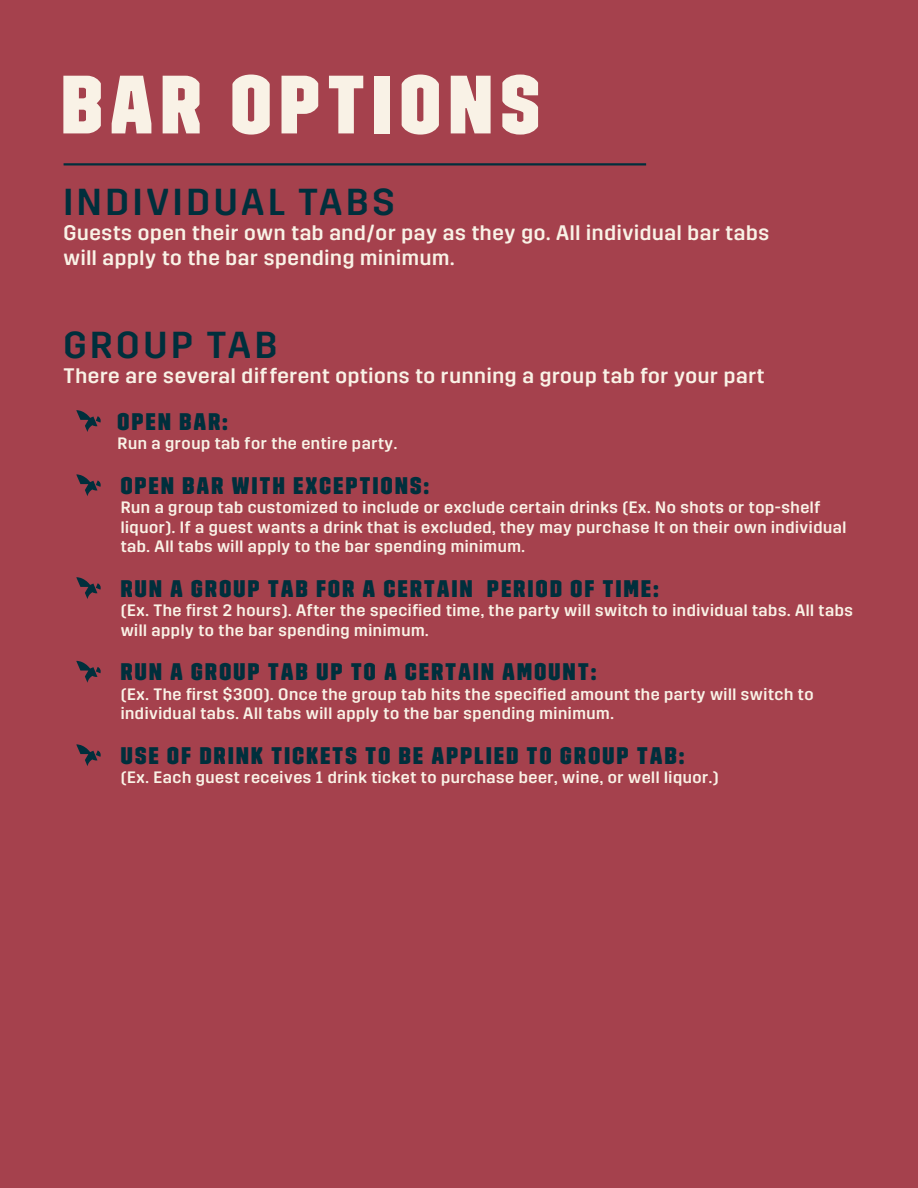
<style>
.page{position:relative;width:918px;height:1188px;background:#a5414d}
.page>*{position:absolute;margin:0;border:0;box-sizing:border-box;transform-origin:0 0}
.t1{font:82.5px "Trim Poster Average";letter-spacing:.1em;color:#f9f2e6}
.t2{font:500 37.5px "Trim";letter-spacing:.1em;color:#002f3c}
.t3{font:24px "Trim Poster Average";letter-spacing:.1em;color:#002f3c}
.t4{font:500 21px/25.2px "Trim";letter-spacing:.035em;color:#f9f2e6}
.t5{font:500 16.5px/19.5px "Trim";letter-spacing:.035em;color:#f9f2e6}
</style>
<div class="page">
<hr style="left:64px;top:163px;width:582px;height:2px;background:#002f3c">
<svg style="left:76px;top:410px;width:25px;height:22px"></svg>
<svg style="left:76px;top:474px;width:25px;height:22px"></svg>
<svg style="left:76px;top:577px;width:25px;height:22px"></svg>
<svg style="left:76px;top:661px;width:25px;height:22px"></svg>
<svg style="left:76px;top:744px;width:25px;height:22px"></svg>
<h1 class="t1" style="left:61px;top:63px;width:480px">BAR OPTIONS</h1>
<h2 class="t2" style="left:63px;top:180px;width:333px">INDIVIDUAL TABS</h2>
<p class="t4" style="left:63px;top:220px;width:707px">Guests open their own tab and/or pay as they go. All individual bar tabs will apply to the bar spending minimum.</p>
<h2 class="t2" style="left:63px;top:323px;width:215px">GROUP TAB</h2>
<p class="t4" style="left:63px;top:363px;width:703px">There are several different options to running a group tab for your part</p>
<h3 class="t3" style="left:118px;top:409px;width:111px">OPEN BAR:</h3>
<p class="t5" style="left:118px;top:434px;width:281px">Run a group tab for the entire party.</p>
<h3 class="t3" style="left:121px;top:473px;width:310px">OPEN BAR WITH EXCEPTIONS:</h3>
<p class="t5" style="left:121px;top:498px;width:727px">Run a group tab customized to include or exclude certain drinks (Ex. No shots or top-shelf liquor). If a guest wants a drink that is excluded, they may purchase It on their own individual tab. All tabs will apply to the bar spending minimum.</p>
<h3 class="t3" style="left:121px;top:576px;width:539px">RUN A GROUP TAB FOR A CERTAIN PERIOD OF TIME:</h3>
<p class="t5" style="left:121px;top:601px;width:734px">(Ex. The first 2 hours). After the specified time, the party will switch to individual tabs. All tabs will apply to the bar spending minimum.</p>
<h3 class="t3" style="left:121px;top:660px;width:477px">RUN A GROUP TAB UP TO A CERTAIN AMOUNT:</h3>
<p class="t5" style="left:121px;top:685px;width:694px">(Ex. The first $300). Once the group tab hits the specified amount the party will switch to individual tabs. All tabs will apply to the bar spending minimum.</p>
<h3 class="t3" style="left:121px;top:743px;width:565px">USE OF DRINK TICKETS TO BE APPLIED TO GROUP TAB:</h3>
<p class="t5" style="left:121px;top:768px;width:600px">(Ex. Each guest receives 1 drink ticket to purchase beer, wine, or well liquor.)</p>
</div>
